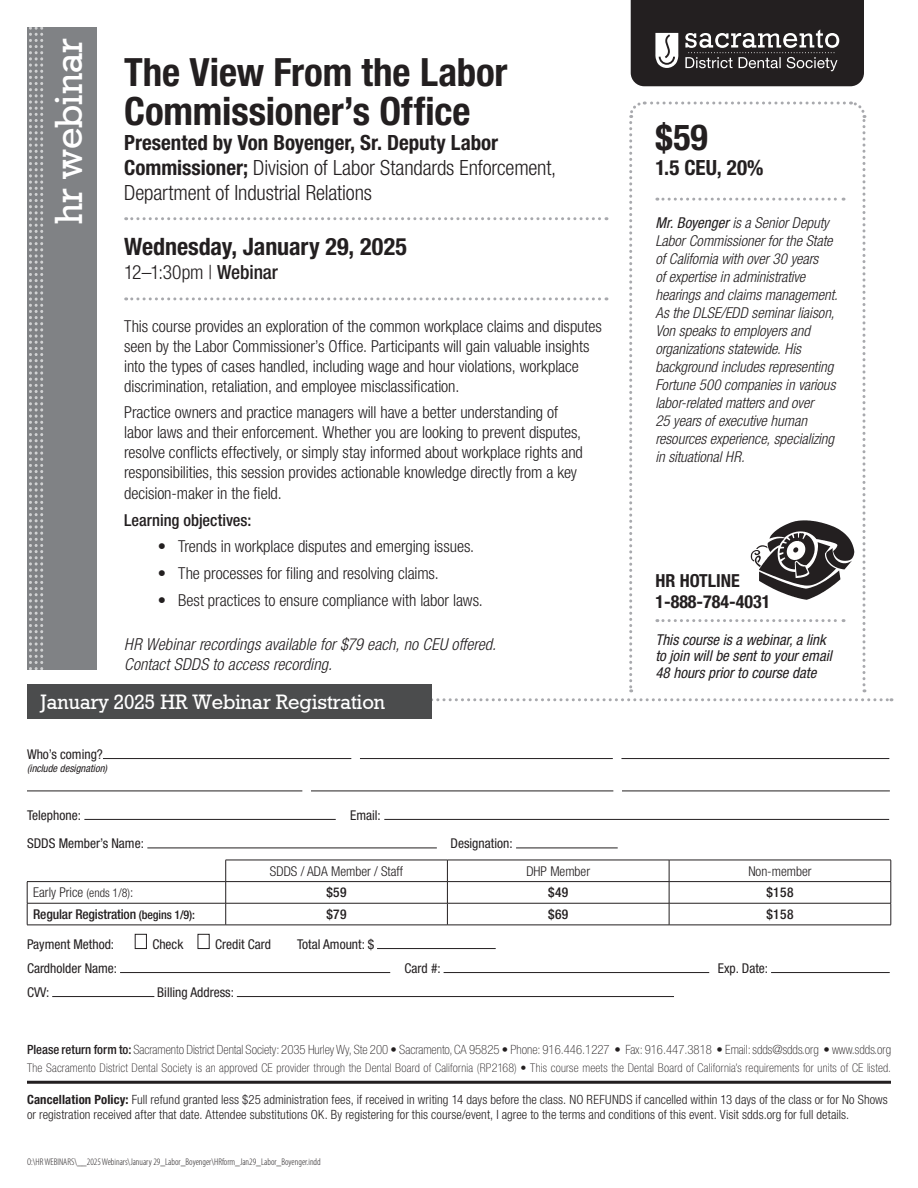
<style>
.page{position:relative;width:918px;height:1188px;background:#fff}
.page>*{position:absolute;margin:0;border:0;box-sizing:border-box;transform-origin:0 0}
.t1{font:39.6px "Granite";color:#fff}
.t2{font:700 condensed 39px/39px "Helvetica Neue LT Std";letter-spacing:-.005em;color:#231f20}
.t3{font:700 condensed 36px "Helvetica Neue LT Std";color:#231f20}
.t4{font:700 condensed 24px "Helvetica Neue LT Std";letter-spacing:-.005em;color:#231f20}
.t5{font:300 condensed 21px/25.2px "Helvetica Neue LT Std";letter-spacing:-.01em;color:#231f20}
.t6{font:21px "Granite";color:#fff}
.t7{font:700 condensed 21px "Helvetica Neue LT Std";color:#231f20}
.t8{font:300 condensed 19.5px "Helvetica Neue LT Std";color:#231f20}
.t9{font:700 condensed 18px "Helvetica Neue LT Std";color:#231f20}
.t10{font:300 condensed 16.5px/19.8px "Helvetica Neue LT Std";letter-spacing:-.005em;color:#231f20}
.t11{font:italic 300 condensed 16.5px/19.8px "Helvetica Neue LT Std";letter-spacing:.005em;color:#231f20}
.t12{font:500 condensed 16.5px "Helvetica Neue LT Std";color:#231f20}
.t13{font:italic 300 condensed 15px/18px "Helvetica Neue LT Std";color:#231f20}
.t14{font:italic condensed 15px/16.5px "Helvetica Neue LT Std";color:#231f20}
.t15{font:condensed 13.5px "Helvetica Neue LT Std";color:#231f20}
.t16{font:300 condensed 13.5px "Helvetica Neue LT Std";color:#231f20}
.t17{font:500 condensed 13.5px "Helvetica Neue LT Std";letter-spacing:-.01em;color:#231f20}
.t18{font:300 condensed 12.75px/15px "Helvetica Neue LT Std";letter-spacing:.005em;color:#231f20}
.t19{font:100 condensed 12.75px "Helvetica Neue LT Std";color:#231f20}
.t20{font:100 condensed 12px "Helvetica Neue LT Std";letter-spacing:.015em;color:#231f20}
.t21{font:italic condensed 10.5px "Helvetica Neue LT Std";color:#231f20}
.t22{font:300 condensed 9.75px "Myriad Pro";color:#231f20}
.s1{font-weight:700}
.s2{font-weight:500}
.s3{font-weight:400}
.s4{font-size:12px}
</style>
<div class="page">
<svg style="left:126px;top:217px;width:481px;height:3px"></svg>
<svg style="left:631px;top:0;width:233px;height:86px;background:#3b3839"></svg>
<div style="left:27px;top:27px;width:69px;height:643px;background:#808285"></div>
<svg style="left:126px;top:297px;width:481px;height:3px"></svg>
<svg style="left:27px;top:27px;width:16px;height:692px"></svg>
<svg style="left:432px;top:698px;width:460px;height:3px"></svg>
<div style="left:27px;top:684px;width:405px;height:34px;background:#4b4c4d"></div>
<svg style="left:629px;top:101px;width:238px;height:591px"></svg>
<hr style="left:103px;top:758px;width:248px;height:1px;background:#231f20">
<hr style="left:360px;top:758px;width:253px;height:1px;background:#231f20">
<hr style="left:621px;top:758px;width:268px;height:1px;background:#231f20">
<hr style="left:27px;top:791px;width:275px;height:1px;background:#231f20">
<hr style="left:311px;top:791px;width:302px;height:1px;background:#231f20">
<hr style="left:622px;top:791px;width:268px;height:1px;background:#231f20">
<hr style="left:84px;top:819px;width:252px;height:1px;background:#231f20">
<hr style="left:384px;top:819px;width:505px;height:1px;background:#231f20">
<hr style="left:147px;top:848px;width:290px;height:1px;background:#231f20">
<hr style="left:516px;top:848px;width:102px;height:1px;background:#231f20">
<hr style="left:226px;top:860px;width:221px;height:1px;background:#231f20">
<hr style="left:447px;top:860px;width:222px;height:1px;background:#231f20">
<hr style="left:669px;top:860px;width:222px;height:1px;background:#231f20">
<hr style="left:27px;top:903px;width:199px;height:1px;background:#231f20">
<svg style="left:27px;top:882px;width:1px;height:43px"></svg>
<hr style="left:27px;top:925px;width:199px;height:1px;background:#231f20">
<hr style="left:27px;top:881px;width:199px;height:1px;background:#231f20">
<hr style="left:226px;top:881px;width:221px;height:1px;background:#231f20">
<hr style="left:447px;top:881px;width:222px;height:1px;background:#231f20">
<hr style="left:669px;top:881px;width:222px;height:1px;background:#231f20">
<hr style="left:226px;top:903px;width:221px;height:1px;background:#231f20">
<svg style="left:225px;top:860px;width:1px;height:65px"></svg>
<hr style="left:447px;top:903px;width:222px;height:1px;background:#231f20">
<svg style="left:447px;top:860px;width:1px;height:65px"></svg>
<hr style="left:669px;top:903px;width:222px;height:1px;background:#231f20">
<svg style="left:669px;top:860px;width:1px;height:65px"></svg>
<svg style="left:891px;top:860px;width:1px;height:65px"></svg>
<hr style="left:226px;top:925px;width:221px;height:1px;background:#231f20">
<hr style="left:447px;top:925px;width:222px;height:1px;background:#231f20">
<hr style="left:669px;top:925px;width:222px;height:1px;background:#231f20">
<div style="left:135px;top:934px;width:12px;height:15px;border:1px solid #231f20"></div>
<div style="left:198px;top:934px;width:11px;height:15px;border:1px solid #231f20"></div>
<hr style="left:377px;top:948px;width:119px;height:1px;background:#231f20">
<hr style="left:120px;top:972px;width:270px;height:1px;background:#231f20">
<hr style="left:444px;top:972px;width:265px;height:1px;background:#231f20">
<hr style="left:771px;top:972px;width:119px;height:1px;background:#231f20">
<hr style="left:52px;top:996px;width:102px;height:1px;background:#231f20">
<hr style="left:237px;top:996px;width:437px;height:1px;background:#231f20">
<hr style="left:27px;top:1081px;width:864px;height:3px;background:#231f20">
<p class="t1" style="left:44px;top:224px;width:187px;rotate:-90deg">hr webinar</p>
<p class="t2" style="left:124px;top:52px;width:385px">The View From the Labor<br>Commissioner’s Office</p>
<p class="t5" style="left:124px;top:130px;width:434px"><span class="s1">Presented by Von Boyenger, Sr. Deputy Labor<br>Commissioner;</span> Division of Labor Standards Enforcement,<br>Department of Industrial Relations</p>
<p class="t4" style="left:124px;top:232px;width:284px">Wednesday, January 29, 2025</p>
<p class="t8" style="left:124px;top:261px;width:155px">12–1:30pm | <span class="s2">Webinar</span></p>
<p class="t10" style="left:124px;top:317px;width:479px">This course provides an exploration of the common workplace claims and disputes seen by the Labor Commissioner’s Office. Participants will gain valuable insights into the types of cases handled, including wage and hour violations, workplace discrimination, retaliation, and employee misclassification.</p>
<p class="t10" style="left:124px;top:402px;width:460px">Practice owners and practice managers will have a better understanding of labor laws and their enforcement. Whether you are looking to prevent disputes, resolve conflicts effectively, or simply stay informed about workplace rights and responsibilities, this session provides actionable knowledge directly from a key</p>
<p class="t10" style="left:124px;top:483px;width:159px">decision-maker in the field.</p>
<p class="t12" style="left:124px;top:510px;width:129px">Learning objectives:</p>
<p class="t10" style="left:158px;top:537px;width:318px">• Trends in workplace disputes and emerging issues.</p>
<p class="t10" style="left:158px;top:563px;width:282px">• The processes for filing and resolving claims.</p>
<p class="t10" style="left:158px;top:590px;width:327px">• Best practices to ensure compliance with labor laws.</p>
<p class="t11" style="left:124px;top:634px;width:373px">HR Webinar recordings available for $79 each, no CEU offered.<br>Contact SDDS to access recording.</p>
<p class="t6" style="left:40px;top:688px;width:346px">January 2025 HR Webinar Registration</p>
<p class="t3" style="left:655px;top:115px;width:54px">$59</p>
<p class="t7" style="left:655px;top:155px;width:110px">1.5 CEU, 20%</p>
<p class="t13" style="left:655px;top:214px;width:184px"><span class="s3">Mr. Boyenger</span> is a Senior Deputy<br>Labor Commissioner for the State of California with over 30 years<br>of expertise in administrative hearings and claims management.<br>As the DLSE/EDD seminar liaison,<br>Von speaks to employers and organizations statewide. His background includes representing<br>Fortune 500 companies in various labor-related matters and over<br>25 years of executive human resources experience, specializing in situational HR.</p>
<p class="t9" style="left:655px;top:569px;width:86px">HR HOTLINE</p>
<p class="t9" style="left:655px;top:591px;width:117px">1-888-784-4031</p>
<p class="t14" style="left:655px;top:632px;width:178px">This course is a webinar, a link to join will be sent to your email<br>48 hours prior to course date</p>
<p class="t15" style="left:27px;top:746px;width:77px">Who’s coming?</p>
<p class="t21" style="left:27px;top:762px;width:82px">(include designation)</p>
<p class="t15" style="left:27px;top:807px;width:55px">Telephone:</p>
<p class="t15" style="left:350px;top:807px;width:32px">Email:</p>
<p class="t15" style="left:27px;top:836px;width:118px">SDDS Member’s Name:</p>
<p class="t15" style="left:451px;top:836px;width:64px">Designation:</p>
<p class="t16" style="left:270px;top:863px;width:135px">SDDS / ADA Member / Staff</p>
<p class="t16" style="left:526px;top:863px;width:65px">DHP Member</p>
<p class="t16" style="left:748px;top:863px;width:65px">Non-member</p>
<p class="t16" style="left:33px;top:885px;width:102px">Early Price <span class="s4">(ends 1/8)</span>:</p>
<p class="t17" style="left:326px;top:884px;width:22px">$59</p>
<p class="t17" style="left:548px;top:884px;width:22px">$49</p>
<p class="t17" style="left:766px;top:884px;width:29px">$158</p>
<p class="t17" style="left:33px;top:906px;width:163px">Regular Registration <span class="s4">(begins 1/9):</span></p>
<p class="t17" style="left:326px;top:906px;width:22px">$79</p>
<p class="t17" style="left:548px;top:906px;width:22px">$69</p>
<p class="t17" style="left:766px;top:906px;width:29px">$158</p>
<p class="t15" style="left:27px;top:936px;width:89px">Payment Method:</p>
<p class="t15" style="left:152px;top:936px;width:32px">Check</p>
<p class="t15" style="left:215px;top:936px;width:57px">Credit Card</p>
<p class="t15" style="left:297px;top:936px;width:79px">Total Amount: $</p>
<p class="t15" style="left:27px;top:960px;width:92px">Cardholder Name:</p>
<p class="t15" style="left:405px;top:960px;width:38px">Card #:</p>
<p class="t15" style="left:718px;top:960px;width:52px">Exp. Date:</p>
<p class="t15" style="left:27px;top:984px;width:24px">CVV:</p>
<p class="t15" style="left:157px;top:984px;width:78px">Billing Address:</p>
<p class="t19" style="left:27px;top:1043px;width:866px"><span class="s2">Please return form to:</span> Sacramento District Dental Society: 2035 Hurley Wy, Ste 200 • Sacramento, CA 95825 • Phone: 916.446.1227 • Fax: 916.447.3818 • Email: sdds@sdds.org • www.sdds.org</p>
<p class="t20" style="left:27px;top:1061px;width:866px">The Sacramento District Dental Society is an approved CE provider through the Dental Board of California (RP2168) • This course meets the Dental Board of California’s requirements for units of CE listed.</p>
<p class="t18" style="left:27px;top:1092px;width:862px"><span class="s1">Cancellation Policy:</span> Full refund granted less $25 administration fees, if received in writing 14 days before the class. NO REFUNDS if cancelled within 13 days of the class or for No Shows or registration received after that date. Attendee substitutions OK. By registering for this course/event, I agree to the terms and conditions of this event. Visit sdds.org for full details.</p>
<p class="t22" style="left:27px;top:1157px;width:295px">O:\HR WEBINARS\__2025 Webinars\January 29_Labor_Boyenger\HRform_Jan29_Labor_Boyenger.indd</p>
</div>
